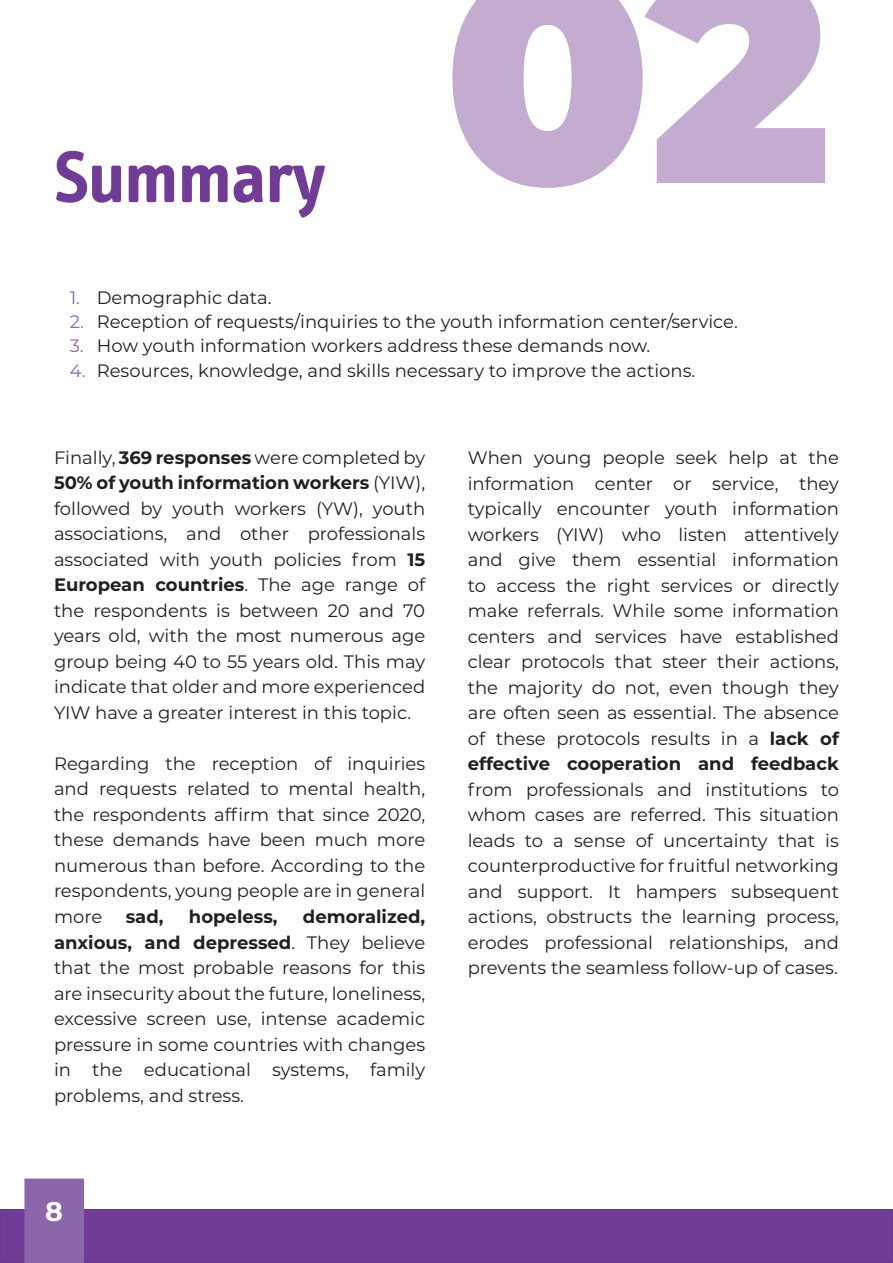
<style>
.page{position:relative;width:893px;height:1263px;background:#fff}
.page>*{position:absolute;margin:0;border:0;box-sizing:border-box;transform-origin:0 0}
.t1{font:900 300px "Montserrat";color:#c4acd0}
.Title_text{font:700 75px "Info Text";color:#713c96}
.t2{font:700 27px "Montserrat";color:#fff}
.TEXT_BASICO{font:18px/25.5px "Montserrat";color:#231f20;text-align:justify}
.TEXT_BASICO-2{font:700 18px "Montserrat";color:#231f20}
.s1{color:#8c66aa}
.s2{font-weight:700}
</style>
<div class="page">
<div style="left:0;top:1209px;width:893px;height:54px;background:#713b96;border:2px solid #643c8e"></div>
<div style="left:24px;top:1178px;width:60px;height:85px;background:#8c66aa;border:2px solid #8c66aa"></div>
<p class="Title_text" style="left:54px;top:134px;width:273px">Summary</p>
<p class="t1" style="left:444px;top:-149px;width:388px">02</p>
<p class="TEXT_BASICO" style="left:70px;top:284px;width:203px"><span class="s1">1.</span> Demographic data.</p>
<p class="TEXT_BASICO" style="left:70px;top:308px;width:670px"><span class="s1">2.</span> Reception of requests/inquiries to the youth information center/service.</p>
<p class="TEXT_BASICO" style="left:70px;top:332px;width:582px"><span class="s1">3.</span> How youth information workers address these demands now.</p>
<p class="TEXT_BASICO" style="left:70px;top:357px;width:627px"><span class="s1">4.</span> Resources, knowledge, and skills necessary to improve the actions.</p>
<p class="TEXT_BASICO" style="left:54px;top:444px;width:373px">Finally, <span class="s2">369 responses</span> were completed by <span class="s2">50% of youth information workers</span> (YIW), followed by youth workers (YW), youth associations, and other professionals associated with youth policies from <span class="s2">15<br>European countries</span>. The age range of the respondents is between 20 and 70 years old, with the most numerous age group being 40 to 55 years old. This may indicate that older and more experienced YIW have a greater interest in this topic.</p>
<p class="TEXT_BASICO" style="left:54px;top:750px;width:373px">Regarding the reception of inquiries and requests related to mental health, the respondents affirm that since 2020, these demands have been much more numerous than before. According to the respondents, young people are in general more</p>
<p class="TEXT_BASICO" style="left:54px;top:903px;width:373px;text-indent:249px"><span class="s2">demoralized, anxious, and depressed</span>. They believe that the most probable reasons for this are insecurity about the future, loneliness, excessive screen use, intense academic pressure in some countries with changes in the educational systems, family problems, and stress.</p>
<p class="TEXT_BASICO-2" style="left:126px;top:904px;width:39px">sad,</p>
<p class="TEXT_BASICO-2" style="left:189px;top:904px;width:90px">hopeless,</p>
<h3 class="t2" style="left:45px;top:1192px;width:19px">8</h3>
<p class="TEXT_BASICO" style="left:468px;top:444px;width:373px">When young people seek help at the information center or service, they typically encounter youth information workers (YIW) who listen attentively and give them essential information to access the right services or directly make referrals. While some information centers and services have established clear protocols that steer their actions, the majority do not, even though they are often seen as essential. The absence of these protocols results in a <span class="s2">lack of effective cooperation and feedback </span>from professionals and institutions to whom cases are referred. This situation leads to a sense of uncertainty that is counterproductive for fruitful networking and support. It hampers subsequent actions, obstructs the learning process, erodes professional relationships, and prevents the seamless follow-up of cases.</p>
</div>
